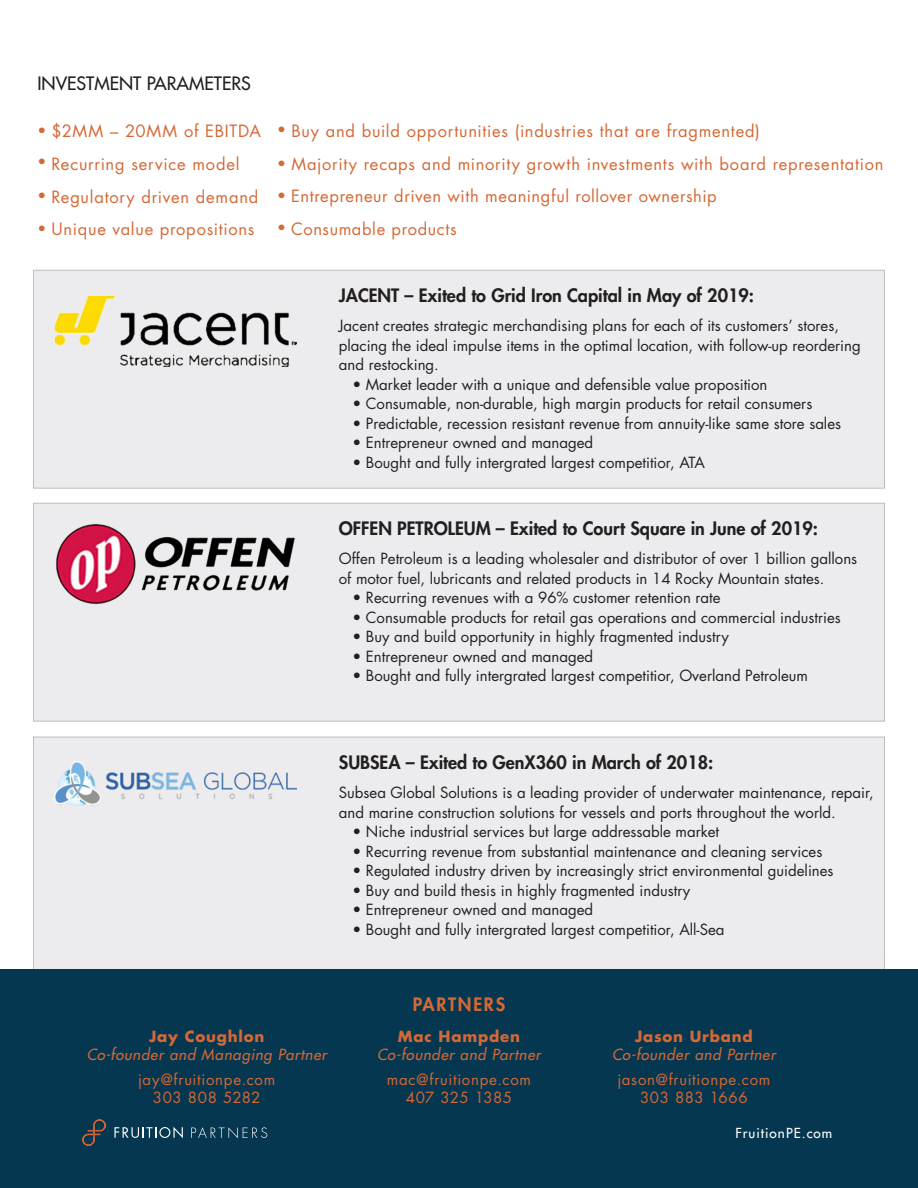
<style>
.page{position:relative;width:918px;height:1188px;background:#fff}
.page>*{position:absolute;margin:0;border:0;box-sizing:border-box;transform-origin:0 0}
.t1{font:800 18px "Futura Std";color:#231f20}
.t2{font:500 18px "Futura Std";color:#231f20}
.t3{font:800 18px "Futura Std";letter-spacing:.1em;color:#d56835}
.t4{font:16.5px "Futura Std";letter-spacing:.04em;color:#d56835}
.t5{font:15px/19.5px "Futura Std";color:#231f20}
.t6{font:15px "Futura Std";letter-spacing:.045em;color:#d56835}
.t7{font:italic 500 15px "Futura Std";letter-spacing:.05em;color:#d56835}
.t8{font:700 15px "Futura Std";letter-spacing:.055em;color:#d56835}
.t9{font:15px "Futura Std";letter-spacing:.02em;color:#d56835}
.t10{font:500 13.5px "Futura Std";letter-spacing:.075em;color:#fff}
.s1{font-size:15px}
</style>
<div class="page">
<div style="left:33px;top:270px;width:852px;height:218px;background:#ececee;border:1px solid #bcbdc0"></div>
<div style="left:33px;top:503px;width:852px;height:218px;background:#ececee;border:1px solid #bcbdc0"></div>
<div style="left:33px;top:737px;width:852px;height:244px;background:#ececee;border:1px solid #bcbdc0"></div>
<div style="left:0;top:970px;width:918px;height:218px;background:#053751"></div>
<img style="left:54px;top:762px;width:243px;height:43px">
<img style="left:54px;top:296px;width:243px;height:71px">
<img style="left:56px;top:524px;width:239px;height:81px">
<img style="left:83px;top:1119px;width:23px;height:27px">
<svg style="left:114px;top:1127px;width:69px;height:11px"></svg>
<svg style="left:191px;top:1127px;width:76px;height:11px"></svg>
<p class="t2" style="left:37px;top:72px;width:215px">INVESTMENT PARAMETERS</p>
<p class="t4" style="left:37px;top:121px;width:225px"><span class="s1">•</span> $2MM – 20MM of EBITDA</p>
<p class="t4" style="left:277px;top:120px;width:484px"><span class="s1">•</span> Buy and build opportunities (industries that are fragmented)</p>
<p class="t4" style="left:277px;top:153px;width:608px"><span class="s1">•</span> Majority recaps and minority growth investments with board representation</p>
<p class="t6" style="left:37px;top:152px;width:10px">•</p>
<p class="t4" style="left:52px;top:154px;width:189px">Recurring service model</p>
<p class="t4" style="left:37px;top:186px;width:222px"><span class="s1">•</span> Regulatory driven demand</p>
<p class="t4" style="left:37px;top:219px;width:218px"><span class="s1">•</span> Unique value propositions</p>
<p class="t4" style="left:277px;top:186px;width:441px"><span class="s1">•</span> Entrepreneur driven with meaningful rollover ownership</p>
<p class="t4" style="left:277px;top:218px;width:181px"><span class="s1">•</span> Consumable products</p>
<p class="t1" style="left:339px;top:284px;width:417px">JACENT – Exited to Grid Iron Capital in May of 2019:</p>
<p class="t5" style="left:339px;top:316px;width:523px">Jacent creates strategic merchandising plans for each of its customers’ stores, placing the ideal impulse items in the optimal location, with follow-up reordering and restocking.</p>
<p class="t5" style="left:352px;top:375px;width:417px">• Market leader with a unique and defensible value proposition</p>
<p class="t5" style="left:352px;top:394px;width:461px">• Consumable, non-durable, high margin products for retail consumers</p>
<p class="t5" style="left:352px;top:414px;width:490px">• Predictable, recession resistant revenue from annuity-like same store sales</p>
<p class="t5" style="left:352px;top:433px;width:242px">• Entrepreneur owned and managed</p>
<p class="t5" style="left:352px;top:453px;width:354px">• Bought and fully intergrated largest competitior, ATA</p>
<p class="t1" style="left:339px;top:517px;width:481px">OFFEN PETROLEUM – Exited to Court Square in June of 2019:</p>
<p class="t5" style="left:339px;top:549px;width:520px">Offen Petroleum is a leading wholesaler and distributor of over 1 billion gallons of motor fuel, lubricants and related products in 14 Rocky Mountain states.</p>
<p class="t5" style="left:352px;top:588px;width:370px">• Recurring revenues with a 96% customer retention rate</p>
<p class="t5" style="left:352px;top:608px;width:490px">• Consumable products for retail gas operations and commercial industries</p>
<p class="t5" style="left:352px;top:627px;width:378px">• Buy and build opportunity in highly fragmented industry</p>
<p class="t5" style="left:352px;top:647px;width:242px">• Entrepreneur owned and managed</p>
<p class="t5" style="left:352px;top:666px;width:457px">• Bought and fully intergrated largest competitior, Overland Petroleum</p>
<p class="t1" style="left:339px;top:751px;width:376px">SUBSEA – Exited to GenX360 in March of 2018:</p>
<p class="t5" style="left:339px;top:783px;width:536px">Subsea Global Solutions is a leading provider of underwater maintenance, repair, and marine construction solutions for vessels and ports throughout the world.</p>
<p class="t5" style="left:352px;top:822px;width:368px">• Niche industrial services but large addressable market</p>
<p class="t5" style="left:352px;top:842px;width:471px">• Recurring revenue from substantial maintenance and cleaning services</p>
<p class="t5" style="left:352px;top:861px;width:483px">• Regulated industry driven by increasingly strict environmental guidelines</p>
<p class="t5" style="left:352px;top:881px;width:340px">• Buy and build thesis in highly fragmented industry</p>
<p class="t5" style="left:352px;top:900px;width:242px">• Entrepreneur owned and managed</p>
<p class="t5" style="left:352px;top:920px;width:374px">• Bought and fully intergrated largest competitior, All-Sea</p>
<p class="t8" style="left:149px;top:1026px;width:117px">Jay Coughlon</p>
<p class="t7" style="left:87px;top:1045px;width:242px">Co-founder and Managing Partner</p>
<p class="t6" style="left:138px;top:1070px;width:139px">jay@fruitionpe.com</p>
<p class="t6" style="left:153px;top:1088px;width:109px">303 808 5282</p>
<p class="t3" style="left:413px;top:993px;width:94px">PARTNERS</p>
<p class="t8" style="left:398px;top:1026px;width:124px">Mac Hampden</p>
<p class="t7" style="left:377px;top:1045px;width:165px">Co-founder and Partner</p>
<p class="t6" style="left:387px;top:1070px;width:146px">mac@fruitionpe.com</p>
<p class="t9" style="left:406px;top:1088px;width:108px">407 325 1385</p>
<p class="t8" style="left:635px;top:1026px;width:119px">Jason Urband</p>
<p class="t7" style="left:612px;top:1045px;width:165px">Co-founder and Partner</p>
<p class="t6" style="left:617px;top:1070px;width:155px">jason@fruitionpe.com</p>
<p class="t6" style="left:640px;top:1088px;width:109px">303 883 1666</p>
<p class="t10" style="left:735px;top:1124px;width:98px">FruitionPE.com</p>
</div>
